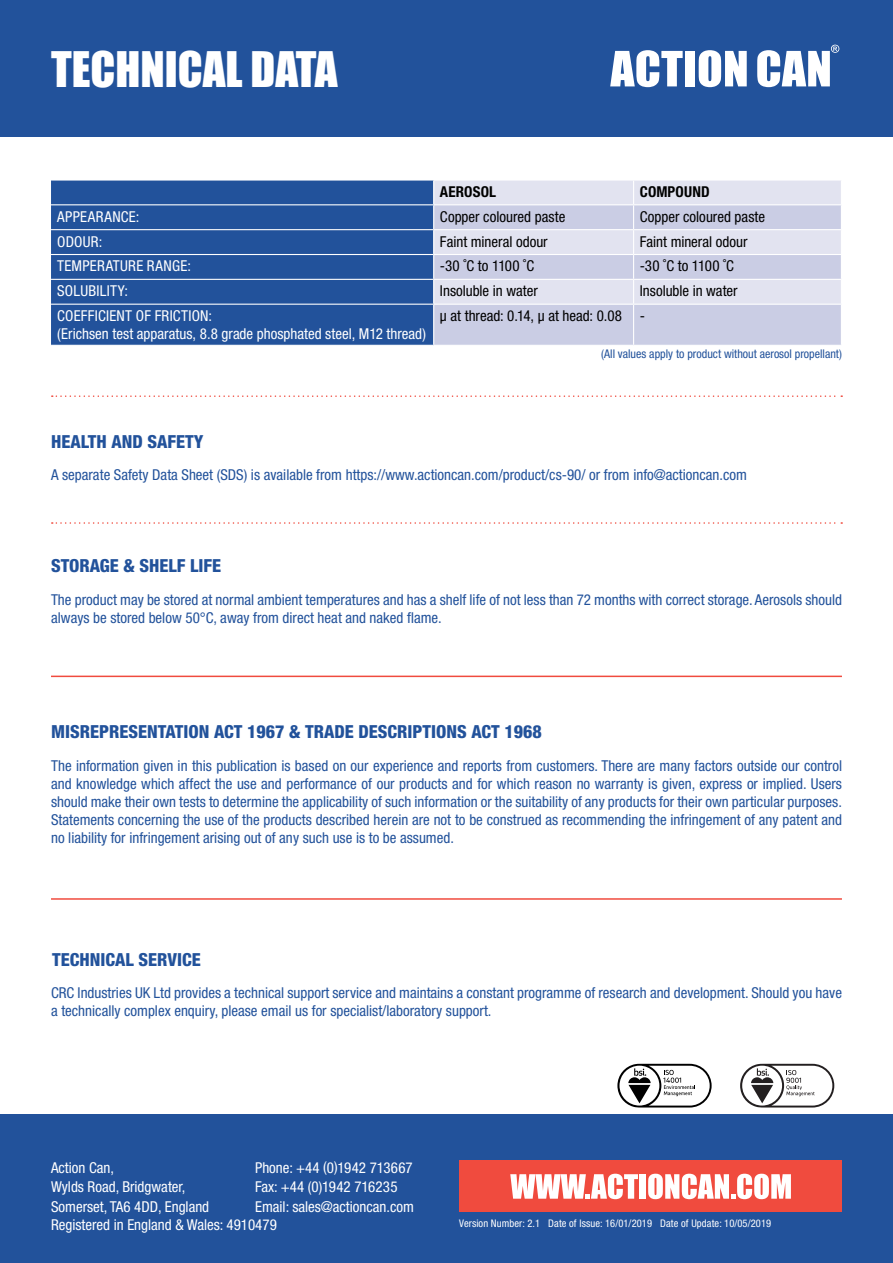
<style>
.page{position:relative;width:893px;height:1263px;background:#fff}
.page>*{position:absolute;margin:0;border:0;box-sizing:border-box;transform-origin:0 0}
.t1{font:45px "Impact";color:#fff}
.t2{font:800 condensed 18px "Helvetica Neue LT Std";color:#22529b}
.t3{font:condensed 15px/18px "Helvetica Neue LT Std";color:#22529b}
.t4{font:condensed 15px/19.5px "Helvetica Neue LT Std";color:#fff}
.t5{font:condensed 15px "Helvetica Neue LT Std";color:#000}
.t6{font:700 condensed 15px "Helvetica Neue LT Std";letter-spacing:.01em;color:#000}
.t7{font:condensed 12px "Helvetica Neue LT Std";color:#22529b}
.t8{font:condensed 10.5px "Helvetica Neue LT Std";letter-spacing:.01em;color:#fff}
</style>
<div class="page">
<div style="left:0;top:0;width:893px;height:136px;background:#22529b"></div>
<div style="left:0;top:1114px;width:893px;height:149px;background:#22529b"></div>
<div style="left:459px;top:1161px;width:383px;height:51px;background:#f04b3e"></div>
<svg style="left:510px;top:1174px;width:128px;height:25px"></svg>
<div style="left:639px;top:1174px;width:7px;height:25px;background:#fff"></div>
<svg style="left:648px;top:1174px;width:143px;height:25px"></svg>
<svg style="left:610px;top:50px;width:73px;height:37px"></svg>
<div style="left:685px;top:51px;width:10px;height:35px;background:#fff"></div>
<svg style="left:699px;top:50px;width:48px;height:37px"></svg>
<svg style="left:757px;top:45px;width:82px;height:42px"></svg>
<hr style="left:51px;top:898px;width:791px;height:2px;background:#f04b3e">
<hr style="left:51px;top:676px;width:791px;height:1px;background:#f04b3e">
<svg style="left:740px;top:1064px;width:94px;height:43px"></svg>
<svg style="left:617px;top:1064px;width:95px;height:43px"></svg>
<div style="left:51px;top:181px;width:382px;height:164px;background:#22529b"></div>
<div style="left:434px;top:181px;width:407px;height:23px;background:#e2e3f0"></div>
<svg style="left:434px;top:205px;width:407px;height:140px;background:#d2d5e8"></svg>
<hr style="left:51px;top:204px;width:383px;height:1px;background:#fff">
<hr style="left:51px;top:229px;width:383px;height:1px;background:#fff">
<hr style="left:434px;top:229px;width:200px;height:1px;background:#fff">
<hr style="left:634px;top:229px;width:208px;height:1px;background:#fff">
<hr style="left:51px;top:254px;width:383px;height:1px;background:#fff">
<hr style="left:51px;top:279px;width:383px;height:1px;background:#fff">
<hr style="left:51px;top:304px;width:383px;height:1px;background:#fff">
<hr style="left:434px;top:254px;width:200px;height:1px;background:#fff">
<hr style="left:434px;top:304px;width:200px;height:1px;background:#fff">
<hr style="left:634px;top:254px;width:208px;height:1px;background:#fff">
<hr style="left:634px;top:304px;width:208px;height:1px;background:#fff">
<hr style="left:633px;top:305px;width:1px;height:40px;background:#fff">
<hr style="left:434px;top:279px;width:200px;height:1px;background:#fff">
<svg style="left:433px;top:181px;width:1px;height:123px"></svg>
<hr style="left:634px;top:279px;width:208px;height:1px;background:#fff">
<svg style="left:633px;top:181px;width:1px;height:123px"></svg>
<svg style="left:52px;top:522px;width:790px;height:2px"></svg>
<svg style="left:52px;top:395px;width:790px;height:2px"></svg>
<h1 class="t1" style="left:51px;top:34px;width:288px">TECHNICAL DATA</h1>
<p class="t6" style="left:440px;top:182px;width:58px">AEROSOL</p>
<p class="t6" style="left:640px;top:182px;width:71px">COMPOUND</p>
<p class="t4" style="left:57px;top:207px;width:17px">Appearance</p>
<p class="t4" style="left:136px;top:207px;width:5px">:</p>
<p class="t5" style="left:440px;top:208px;width:127px">Copper coloured paste</p>
<p class="t5" style="left:640px;top:208px;width:127px">Copper coloured paste</p>
<p class="t4" style="left:57px;top:231px;width:18px">Odour</p>
<p class="t4" style="left:99px;top:231px;width:5px">:</p>
<p class="t5" style="left:440px;top:233px;width:109px">Faint mineral odour</p>
<p class="t5" style="left:640px;top:233px;width:109px">Faint mineral odour</p>
<p class="t4" style="left:57px;top:256px;width:34px">Temperatureran</p>
<p class="t4" style="left:172px;top:256px;width:21px">ge:</p>
<p class="t5" style="left:440px;top:257px;width:96px">-30 ˚C to 1100 ˚C</p>
<p class="t5" style="left:640px;top:257px;width:96px">-30 ˚C to 1100 ˚C</p>
<p class="t4" style="left:57px;top:281px;width:16px">Solubilit</p>
<p class="t4" style="left:118px;top:281px;width:12px">y:</p>
<p class="t5" style="left:440px;top:282px;width:99px">Insoluble in water</p>
<p class="t5" style="left:640px;top:282px;width:99px">Insoluble in water</p>
<p class="t4" style="left:57px;top:306px;width:8px">coefficientoffriction</p>
<p class="t4" style="left:57px;top:307px;width:370px;line-height:18px;text-indent:151px">:<br>(Erichsen test apparatus, 8.8 grade phosphated steel, M 12 thread)</p>
<p class="t5" style="left:440px;top:307px;width:207px">μ at thread: 0.14, μ at head: 0.08 -</p>
<p class="t2" style="left:51px;top:431px;width:20px">HEALT</p>
<p class="t2" style="left:96px;top:431px;width:27px">H AND</p>
<p class="t2" style="left:147px;top:431px;width:39px">SAFETY</p>
<p class="t7" style="left:601px;top:347px;width:242px">(All values apply to product without aerosol propellant)</p>
<p class="t3" style="left:51px;top:466px;width:697px">A separate Safety Data Sheet (SDS) is available from https://www.actioncan.com/product/cs-90/ or from info@actioncan.com</p>
<p class="t2" style="left:51px;top:554px;width:11px">STORAGE</p>
<p class="t2" style="left:123px;top:554px;width:98px">&amp; SHELF LIFE</p>
<p class="t3" style="left:51px;top:591px;width:792px">The product may be stored at normal ambient temperatures and has a shelf life of not less than 72 months with correct storage. Aerosols should always be stored below 50°C, away from direct heat and naked flame.</p>
<p class="t2" style="left:51px;top:720px;width:24px">MISRE</p>
<p class="t2" style="left:99px;top:720px;width:20px">PRESENTATION</p>
<p class="t2" style="left:214px;top:720px;width:11px">ACT</p>
<p class="t2" style="left:247px;top:720px;width:69px">1967 &amp; TRADE</p>
<p class="t2" style="left:358px;top:720px;width:10px">DESCRI</p>
<p class="t2" style="left:412px;top:720px;width:20px">PTIONS</p>
<p class="t2" style="left:471px;top:720px;width:11px">ACT</p>
<p class="t2" style="left:504px;top:720px;width:39px">1968</p>
<p class="t3" style="left:51px;top:757px;width:793px;text-align:justify">The information given in this publication is based on our experience and reports from customers. There are many factors outside our control and knowledge which affect the use and performance of our products and for which reason no warranty is given, express or implied. Users should make their own tests to determine the applicability of such information or the suitability of any products for their own particular purposes.<br>Statements concerning the use of the products described herein are not to be construed as recommending the infringement of any patent and no liability for infringement arising out of any such use is to be assumed.</p>
<p class="t2" style="left:52px;top:948px;width:48px">TECHNICAL</p>
<p class="t2" style="left:138px;top:948px;width:48px">SERVICE</p>
<p class="t3" style="left:51px;top:984px;width:792px">CRC Industries UK Ltd provides a technical support service and maintains a constant programme of research and development. Should you have a technically complex enquiry, please email us for specialist/laboratory support.</p>
<p class="t4" style="left:51px;top:1158px;width:160px">Action Can,<br>Wylds Road, Bridgwater,<br>Somerset, TA6 4DD, England</p>
<p class="t4" style="left:255px;top:1158px;width:160px">Phone: +44 (0)1942 713667<br>Fax: +44 (0)1942 716235<br>Email: sales@actioncan.com</p>
<p class="t4" style="left:51px;top:1215px;width:227px">Registered in England &amp; Wales: 4910479</p>
<p class="t8" style="left:459px;top:1217px;width:314px">Version Number: 2.1 Date of Issue: 16/01/2019 Date of Update: 10/05/2019</p>
</div>
